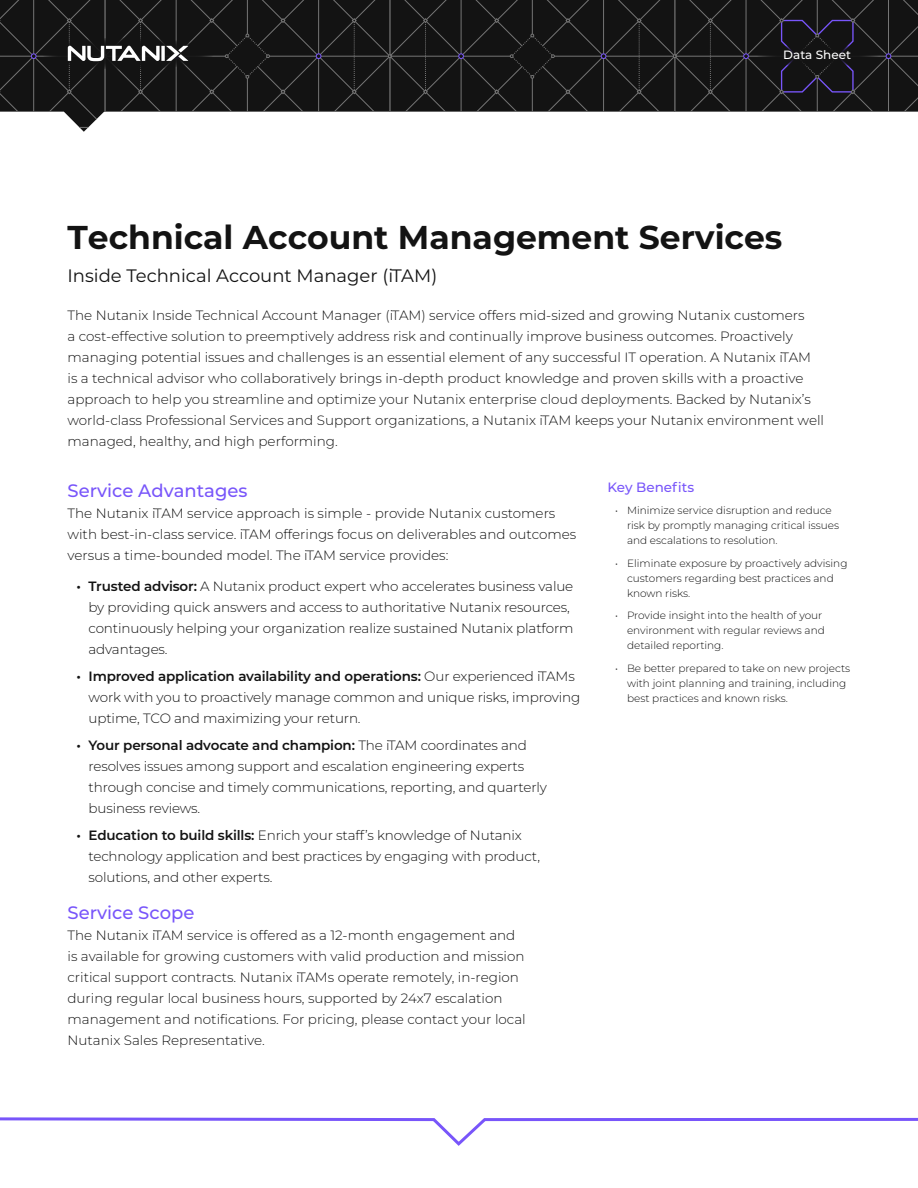
<style>
.page{position:relative;width:918px;height:1188px;background:#fff}
.page>*{position:absolute;margin:0;border:0;box-sizing:border-box;transform-origin:0 0}
.t1{font:700 33px "Montserrat";color:#131313}
.t2{font:18px "Montserrat";color:#131313}
.t3{font:500 18px "Montserrat";color:#7855fa}
.t4{font:300 13.5px/21px "Montserrat";color:#131313}
.t5{font:500 13.5px "Montserrat";color:#7855fa}
.t6{font:500 12px "Montserrat";color:#fff}
.t7{font:300 10.5px/15px "Montserrat";color:#131313}
.s1{font-weight:600}
</style>
<div class="page">
<svg style="left:0;top:0;width:918px;height:132px"></svg>
<svg style="left:0;top:1117px;width:918px;height:29px"></svg>
<div style="left:757px;top:44px;width:122px;height:23px;background:#131313;border-radius:50%"></div>
<p class="t6" style="left:783px;top:46px;width:69px">Data Sheet</p>
<h1 class="t1" style="left:68px;top:213px;width:716px">Technical Account Management Services</h1>
<h2 class="t2" style="left:68px;top:264px;width:371px">Inside Technical Account Manager (iTAM)</h2>
<p class="t4" style="left:68px;top:305px;width:758px">The Nutanix Inside Technical Account Manager (iTAM) service offers mid-sized and growing Nutanix customers<br>a cost-effective solution to preemptively address risk and continually improve business outcomes. Proactively managing potential issues and challenges is an essential element of any successful IT operation. A Nutanix iTAM is a technical advisor who collaboratively brings in-depth product knowledge and proven skills with a proactive approach to help you streamline and optimize your Nutanix enterprise cloud deployments. Backed by Nutanix’s world-class Professional Services and Support organizations, a Nutanix iTAM keeps your Nutanix environment well managed, healthy, and high performing.</p>
<h2 class="t3" style="left:68px;top:478px;width:182px">Service Advantages</h2>
<p class="t4" style="left:68px;top:502px;width:510px">The Nutanix iTAM service approach is simple - provide Nutanix customers with best-in-class service. iTAM offerings focus on deliverables and outcomes versus a time-bounded model. The iTAM service provides:</p>
<p class="t4" style="left:89px;top:575px;width:486px;text-indent:-12px"><span class="s1">• Trusted advisor:</span> A Nutanix product expert who accelerates business value by providing quick answers and access to authoritative Nutanix resources, continuously helping your organization realize sustained Nutanix platform advantages.</p>
<p class="t4" style="left:89px;top:665px;width:493px;text-indent:-12px"><span class="s1">• Improved application availability and operations:</span> Our experienced iTAMs work with you to proactively manage common and unique risks, improving uptime, TCO and maximizing your return.</p>
<p class="t4" style="left:89px;top:734px;width:460px;text-indent:-12px"><span class="s1">• Your personal advocate and champion:</span> The iTAM coordinates and resolves issues among support and escalation engineering experts through concise and timely communications, reporting, and quarterly business reviews.</p>
<p class="t4" style="left:89px;top:824px;width:453px;text-indent:-12px"><span class="s1">• Education to build skills:</span> Enrich your staff’s knowledge of Nutanix technology application and best practices by engaging with product, solutions, and other experts.</p>
<h2 class="t3" style="left:68px;top:900px;width:128px">Service Scope</h2>
<p class="t4" style="left:68px;top:925px;width:460px">The Nutanix iTAM service is offered as a 12-month engagement and is available for growing customers with valid production and mission critical support contracts. Nutanix iTAMs operate remotely, in-region during regular local business hours, supported by 24x7 escalation management and notifications. For pricing, please contact your local Nutanix Sales Representative.</p>
<p class="t5" style="left:608px;top:478px;width:88px">Key Benefits</p>
<p class="t7" style="left:627px;top:503px;width:214px;text-indent:-12px">• Minimize service disruption and reduce risk by promptly managing critical issues and escalations to resolution.</p>
<p class="t7" style="left:627px;top:555px;width:222px;text-indent:-12px">• Eliminate exposure by proactively advising customers regarding best practices and known risks.</p>
<p class="t7" style="left:627px;top:608px;width:199px;text-indent:-12px">• Provide insight into the health of your environment with regular reviews and detailed reporting.</p>
<p class="t7" style="left:627px;top:660px;width:225px;text-indent:-12px">• Be better prepared to take on new projects with joint planning and training, including best practices and known risks.</p>
</div>
